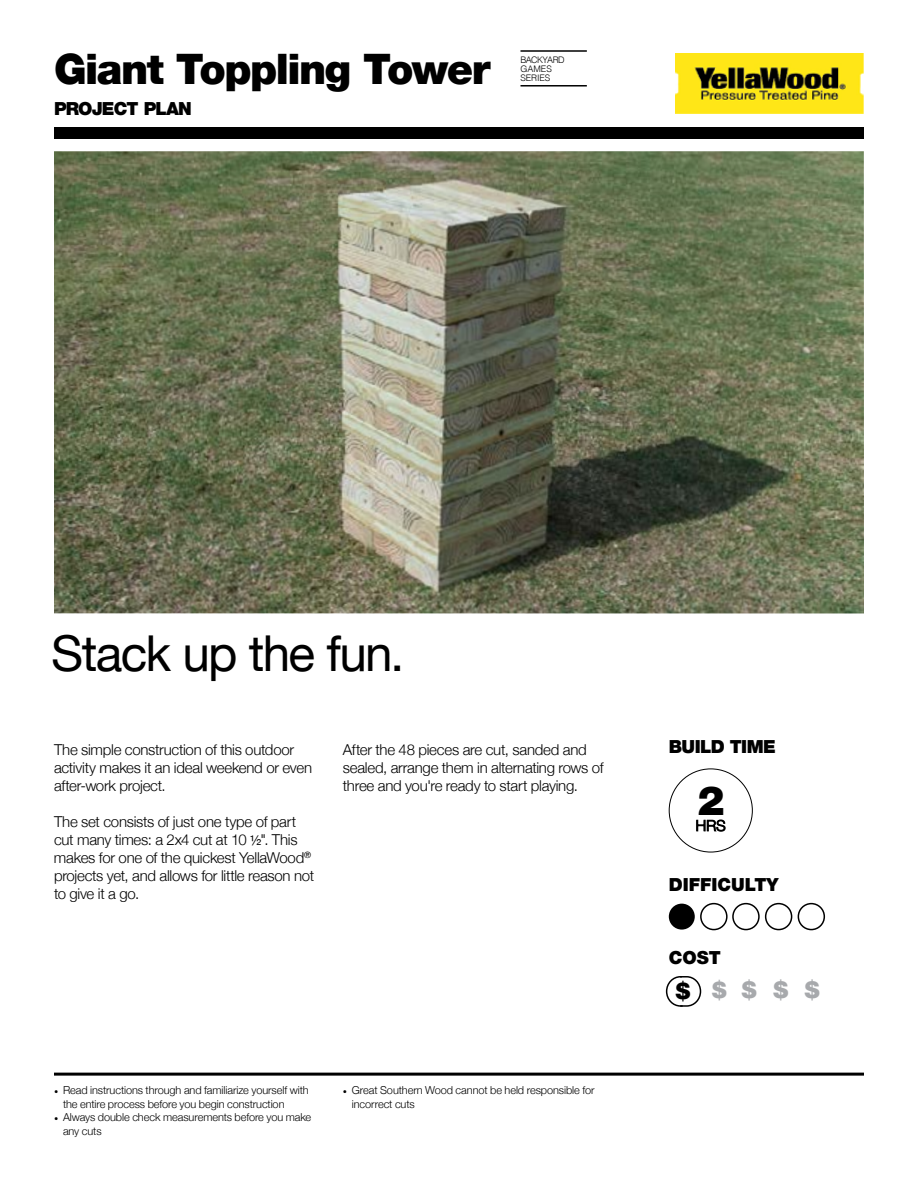
<style>
.page{position:relative;width:918px;height:1188px;background:#fff}
.page>*{position:absolute;margin:0;border:0;box-sizing:border-box;transform-origin:0 0}
.t1{font:49.5px "Helvetica Neue";letter-spacing:-.035em;color:#000}
.t2{font:900 42px "Helvetica Neue LT Com";letter-spacing:-.035em;color:#000}
.t3{font:900 40.5px "Helvetica Neue LT Com";color:#000}
.t4{font:900 22.95px "Helvetica Neue LT Com";color:#a7a9ac}
.t5{font:900 22.5px "Helvetica Neue LT Com";color:#000}
.t6{font:900 18px "Helvetica Neue LT Com";letter-spacing:-.03em;color:#000}
.t7{font:900 18px "Helvetica Neue LT Com";color:#000}
.t8{font:300 15px/18px "Helvetica Neue";letter-spacing:-.02em;color:#000}
.t9{font:300 15px "Helvetica Neue LT Com";color:#000}
.t10{font:300 10.95px/13.5px "Helvetica Neue";letter-spacing:-.005em;color:#000}
.t11{font:300 9px/9px "Helvetica";letter-spacing:-.07em;color:#000}
.t12{font:300 9px "Helvetica";letter-spacing:-.015em;color:#000}
.s1{font-weight:400;font-size:13.5px}
.s2{font-family:"Minion Pro";font-weight:400}
.s3{color:#a7a9ac}
</style>
<div class="page">
<div style="left:54px;top:127px;width:810px;height:12px;background:#000"></div>
<hr style="left:520px;top:50px;width:67px;height:2px;background:#000">
<hr style="left:520px;top:85px;width:67px;height:2px;background:#000">
<img style="left:54px;top:151px;width:810px;height:463px">
<div style="left:669px;top:904px;width:26px;height:26px;background:#000;border-radius:50%"></div>
<div style="left:732px;top:903px;width:28px;height:27px;border:2px solid #000;border-radius:50%"></div>
<div style="left:765px;top:903px;width:27px;height:27px;border:2px solid #000;border-radius:50%"></div>
<div style="left:798px;top:903px;width:27px;height:27px;border:2px solid #000;border-radius:50%"></div>
<svg style="left:665px;top:976px;width:37px;height:31px"></svg>
<div style="left:700px;top:903px;width:28px;height:27px;border:2px solid #000;border-radius:50%"></div>
<hr style="left:54px;top:1073px;width:810px;height:3px;background:#000">
<img style="left:675px;top:54px;width:189px;height:60px">
<h2 class="t2" style="left:54px;top:44px;width:438px">Giant Toppling Tower</h2>
<p class="t6" style="left:54px;top:97px;width:139px">PROJECT PLAN</p>
<p class="t11" style="left:520px;top:55px;width:46px">BACKYARD<br>GAMES</p>
<p class="t12" style="left:520px;top:70px;width:31px">SERIES</p>
<h1 class="t1" style="left:51px;top:617px;width:355px">Stack up the fun.</h1>
<p class="t8" style="left:54px;top:739px;width:260px">The simple construction of this outdoor activity makes it an ideal weekend or even after-work project.</p>
<p class="t8" style="left:54px;top:811px;width:262px">The set consists of just one type of part cut many times: a 2x4 cut at 10 <span class="s1">½</span>". This makes for one of the quickest YellaWood<sup>® </sup>projects yet, and allows for little reason not to give it a go.</p>
<p class="t8" style="left:343px;top:739px;width:262px">After the 48 pieces are cut, sanded and sealed, arrange them in alternating rows of three and you're ready to start playing.</p>
<p class="t10" style="left:63px;top:1083px;width:247px;text-indent:-9px"><span class="s2">•</span> Read instructions through and familiarize yourself with the entire process before you begin construction</p>
<p class="t10" style="left:63px;top:1110px;width:250px;text-indent:-9px"><span class="s2">•</span> Always double check measurements before you make any cuts</p>
<p class="t10" style="left:352px;top:1083px;width:244px;text-indent:-9px"><span class="s2">•</span> Great Southern Wood cannot be held responsible for incorrect cuts</p>
<p class="t6" style="left:669px;top:736px;width:108px">BUILD TIME</p>
<h3 class="t3" style="left:697px;top:776px;width:29px">2</h3>
<p class="t9" style="left:696px;top:816px;width:32px">HRS</p>
<p class="t7" style="left:669px;top:874px;width:111px">DIFFICULTY</p>
<p class="t6" style="left:669px;top:947px;width:54px">COST</p>
<h3 class="t5" style="left:675px;top:977px;width:53px">$ <span class="s3">$</span></h3>
<h3 class="t4" style="left:742px;top:976px;width:80px">$$$</h3>
</div>
